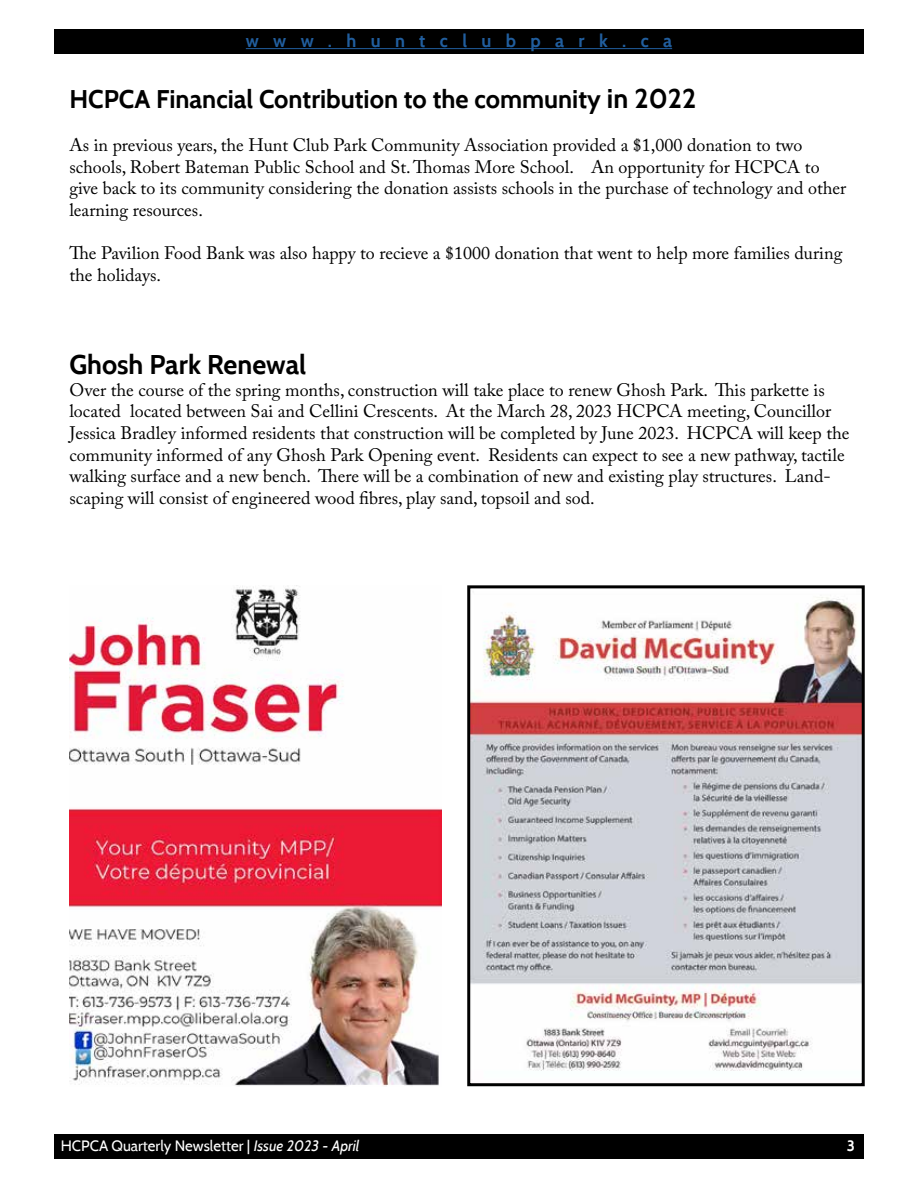
<style>
.page{position:relative;width:918px;height:1188px;background:#fff}
.page>*{position:absolute;margin:0;border:0;box-sizing:border-box;transform-origin:0 0}
.t1{font:700 27px "Cabin";color:#000}
.t2{font:700 25.5px "Cabin";color:#000}
.t3{font:18px/21.6px "Adobe Caslon Pro";color:#000}
.t4{font:700 18px "Cabin";letter-spacing:.8em;color:#215e9e}
.t5{font:15px "Cabin";color:#fff}
.t6{font:700 15px "Cabin";color:#fff}
.s1{font-size:27px}
.s2{font-style:italic}
</style>
<div class="page">
<div style="left:54px;top:29px;width:810px;height:25px;background:#000"></div>
<hr style="left:246px;top:48px;width:426px;height:1px;background:#215e9e">
<div style="left:54px;top:1134px;width:810px;height:25px;background:#000"></div>
<img style="left:471px;top:597px;width:390px;height:474px">
<div style="left:467px;top:585px;width:398px;height:501px;border:3px solid #000"></div>
<img style="left:69px;top:585px;width:373px;height:501px">
<p class="t4" style="left:246px;top:30px;width:428px">www.huntclubpark.ca</p>
<h2 class="t2" style="left:69px;top:84px;width:628px">HCPCA Financial Contribution to the community <span class="s1">in 2022</span></h2>
<p class="t3" style="left:69px;top:134px;width:778px">As in previous years, the Hunt Club Park Community Association provided a $1,000 donation to two schools, Robert Bateman Public School and St. Thomas More School. An opportunity for HCPCA to give back to its community considering the donation assists schools in the purchase of technology and other learning resources.</p>
<p class="t3" style="left:69px;top:242px;width:775px">The Pavilion Food Bank was also happy to recieve a $1000 donation that went to help more families during the holidays.</p>
<h1 class="t1" style="left:69px;top:348px;width:238px">Ghosh Park Renewal</h1>
<p class="t3" style="left:69px;top:379px;width:782px">Over the course of the spring months, construction will take place to renew Ghosh Park. This parkette is located located between Sai and Cellini Crescents. At the March 28, 2023 HCPCA meeting, Councillor Jessica Bradley informed residents that construction will be completed by June 2023. HCPCA will keep the community informed of any Ghosh Park Opening event. Residents can expect to see a new pathway, tactile walking surface and a new bench. There will be a combination of new and existing play structures. Land&shy;scaping will consist of engineered wood fibres, play sand, topsoil and sod.</p>
<p class="t5" style="left:61px;top:1136px;width:300px">HCPCA Quarterly Newsletter | <span class="s2">Issue 2023 - April</span></p>
<p class="t6" style="left:847px;top:1136px;width:10px">3</p>
</div>
